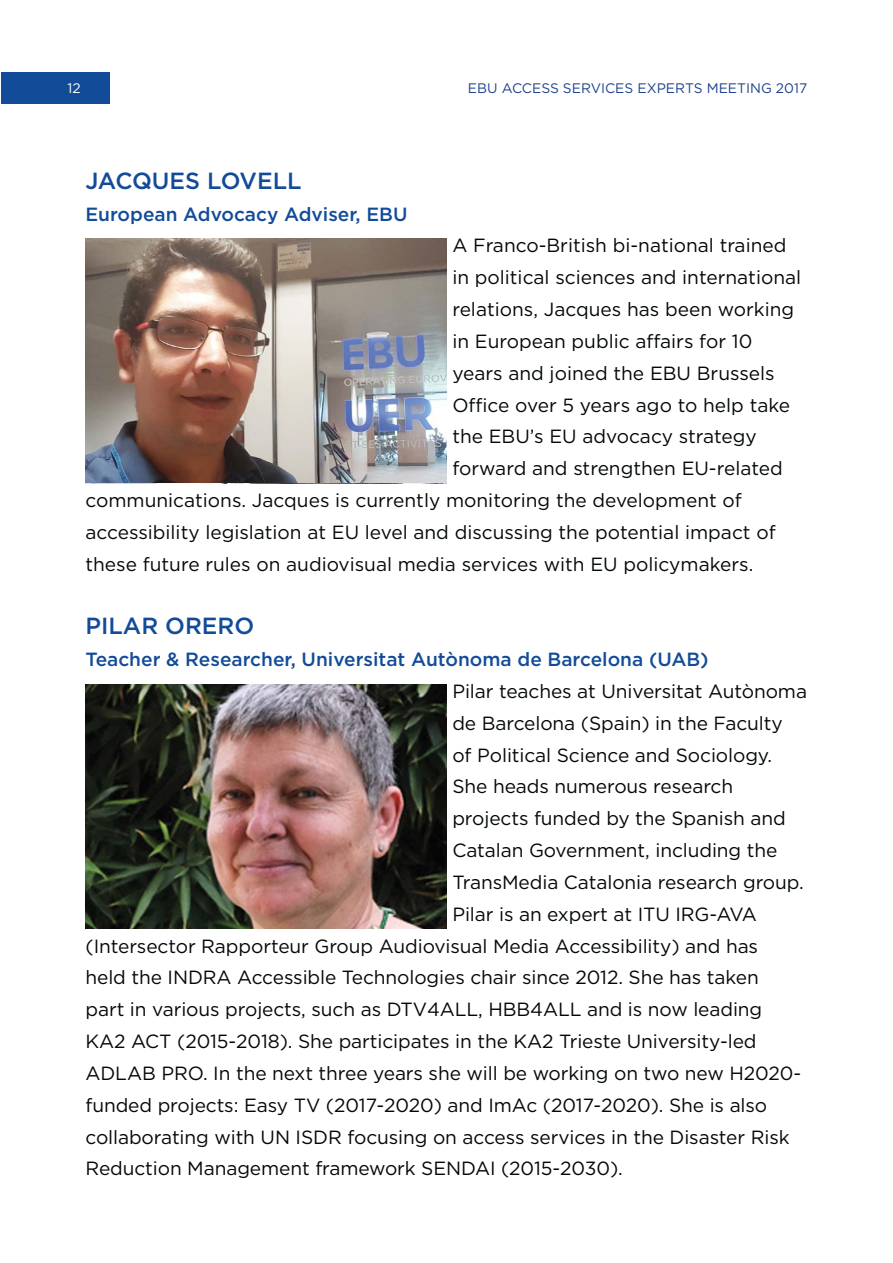
<style>
.page{position:relative;width:893px;height:1263px;background:#fff}
.page>*{position:absolute;margin:0;border:0;box-sizing:border-box;transform-origin:0 0}
.t1{font:500 23.4px "Gotham";color:#124b98}
.t2{font:19.05px "Gotham";letter-spacing:-.005em;color:#040809}
.t3{font:500 19.05px "Gotham";color:#124b98}
.t4{font:13.8px "Gotham";color:#1e428e}
.t5{font:13.8px "Gotham";color:#fff}
</style>
<div class="page">
<div style="left:1px;top:72px;width:109px;height:32px;background:#124b98"></div>
<img style="left:85px;top:239px;width:361px;height:244px">
<img style="left:85px;top:684px;width:361px;height:244px">
<p class="t5" style="left:67px;top:83px;width:15px">12</p>
<p class="t4" style="left:468px;top:83px;width:341px">EBU ACCESS SERVICES EXPERTS MEETING 2017</p>
<p class="t1" style="left:85px;top:172px;width:218px">JACQUES LOVELL</p>
<p class="t3" style="left:85px;top:207px;width:324px">European Advocacy Adviser, EBU</p>
<p class="t2" style="left:452px;top:239px;width:336px">A Franco-British bi-national trained</p>
<p class="t2" style="left:452px;top:270px;width:350px">in political sciences and international</p>
<p class="t2" style="left:452px;top:302px;width:343px">relations, Jacques has been working</p>
<p class="t2" style="left:452px;top:334px;width:301px">in European public affairs for 10</p>
<p class="t2" style="left:452px;top:366px;width:324px">years and joined the EBU Brussels</p>
<p class="t2" style="left:452px;top:398px;width:339px">Office over 5 years ago to help take</p>
<p class="t2" style="left:452px;top:429px;width:306px">the EBU’s EU advocacy strategy</p>
<p class="t2" style="left:452px;top:461px;width:332px">forward and strengthen EU-related</p>
<p class="t2" style="left:85px;top:493px;width:658px">communications. Jacques is currently monitoring the development of</p>
<p class="t2" style="left:85px;top:525px;width:692px">accessibility legislation at EU level and discussing the potential impact of</p>
<p class="t2" style="left:85px;top:557px;width:669px">these future rules on audiovisual media services with EU policymakers.</p>
<p class="t1" style="left:85px;top:617px;width:170px">PILAR ORERO</p>
<p class="t3" style="left:85px;top:652px;width:625px">Teacher &amp; Researcher, Universitat Autònoma de Barcelona (UAB)</p>
<p class="t2" style="left:452px;top:684px;width:356px">Pilar teaches at Universitat Autònoma</p>
<p class="t2" style="left:452px;top:716px;width:332px">de Barcelona (Spain) in the Faculty</p>
<p class="t2" style="left:452px;top:748px;width:321px">of Political Science and Sociology.</p>
<p class="t2" style="left:452px;top:779px;width:282px">She heads numerous research</p>
<p class="t2" style="left:452px;top:811px;width:335px">projects funded by the Spanish and</p>
<p class="t2" style="left:452px;top:843px;width:327px">Catalan Government, including the</p>
<p class="t2" style="left:452px;top:875px;width:353px">TransMedia Catalonia research group.</p>
<p class="t2" style="left:452px;top:907px;width:306px">Pilar is an expert at ITU IRG-AVA</p>
<p class="t2" style="left:85px;top:939px;width:674px">(Intersector Rapporteur Group Audiovisual Media Accessibility) and has</p>
<p class="t2" style="left:85px;top:970px;width:675px">held the INDRA Accessible Technologies chair since 2012. She has taken</p>
<p class="t2" style="left:85px;top:1002px;width:678px">part in various projects, such as DTV4ALL, HBB4ALL and is now leading</p>
<p class="t2" style="left:85px;top:1034px;width:673px">KA2 ACT (2015-2018). She participates in the KA2 Trieste University-led</p>
<p class="t2" style="left:85px;top:1066px;width:717px">ADLAB PRO. In the next three years she will be working on two new H2020-</p>
<p class="t2" style="left:85px;top:1098px;width:683px">funded projects: Easy TV (2017-2020) and ImAc (2017-2020). She is also</p>
<p class="t2" style="left:85px;top:1130px;width:706px">collaborating with UN ISDR focusing on access services in the Disaster Risk</p>
<p class="t2" style="left:85px;top:1161px;width:539px">Reduction Management framework SENDAI (2015-2030).</p>
</div>
